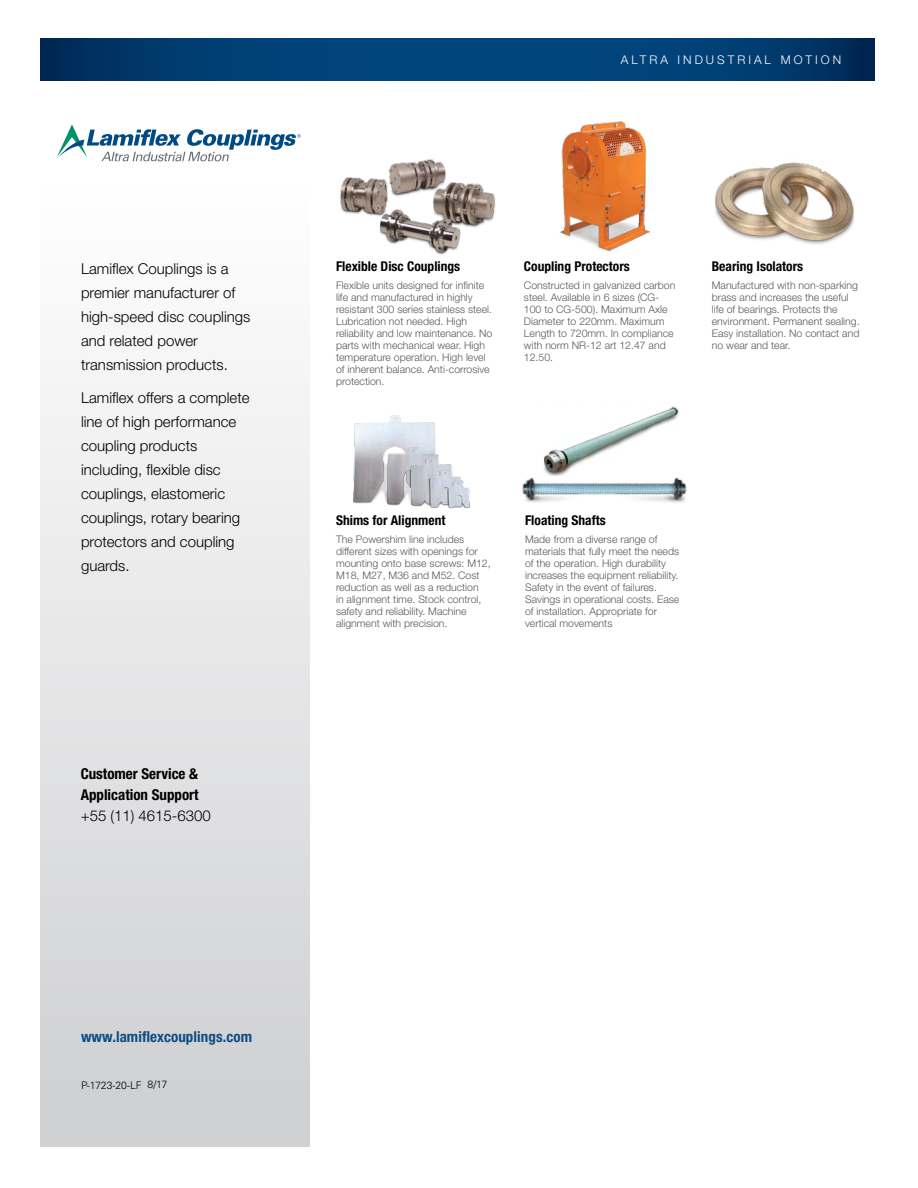
<style>
.page{position:relative;width:918px;height:1188px;background:#fff}
.page>*{position:absolute;margin:0;border:0;box-sizing:border-box;transform-origin:0 0}
._01-intro{font:300 15px/24px "Helvetica Neue LT Std";color:#000}
._02-Name{font:700 condensed 15px/21px "Helvetica Neue LT Std";color:#000}
.address{font:700 condensed 15px "Helvetica Neue LT Std";letter-spacing:.005em;color:#0d4c85}
._02-Name-2{font:700 condensed 13.5px "Helvetica Neue LT Std";color:#000}
.t1{font:300 12px "Helvetica Neue LT Std";letter-spacing:.25em;color:#fff}
._02-Name-3{font:300 10.5px/12px "Helvetica Neue LT Std";color:#58595b}
.address-2{font:300 10.5px "Univers LT Std";color:#000}
.P-Number_ETC{font:300 10.5px "Univers LT Std";color:#000}
.s1{font-weight:300;font-stretch:normal}
</style>
<div class="page">
<svg style="left:40px;top:39px;width:835px;height:41px;background:#003d71"></svg>
<div style="left:40px;top:188px;width:270px;height:959px;background:linear-gradient(to bottom,#fefefe,#cdcfd1)"></div>
<img style="left:340px;top:159px;width:156px;height:96px">
<img style="left:560px;top:121px;width:90px;height:131px">
<img style="left:715px;top:162px;width:139px;height:82px">
<img style="left:353px;top:415px;width:117px;height:94px">
<img style="left:522px;top:477px;width:165px;height:26px">
<img style="left:543px;top:406px;width:136px;height:70px">
<svg style="left:57px;top:124px;width:244px;height:37px"></svg>
<p class="_01-intro" style="left:81px;top:256px;width:171px">Lamiflex Couplings is a premier manufacturer of high-speed disc couplings and related power transmission products.</p>
<p class="_01-intro" style="left:81px;top:385px;width:170px">Lamiflex offers a complete line of high performance coupling products including, flexible disc couplings, elastomeric couplings, rotary bearing protectors and coupling guards.</p>
<p class="_02-Name" style="left:81px;top:763px;width:132px">Customer Service &amp;<br>Application Support <span class="s1">+55 (11) 4615-6300</span></p>
<p class="address" style="left:81px;top:1028px;width:173px">www.lamiflexcouplings.com</p>
<p class="address-2" style="left:81px;top:1079px;width:62px">P-1723-20-LF</p>
<p class="P-Number_ETC" style="left:148px;top:1078px;width:21px">8/17</p>
<p class="t1" style="left:621px;top:52px;width:222px">ALTRA INDUSTRIAL MOTION</p>
<p class="_02-Name-2" style="left:336px;top:258px;width:126px">Flexible Disc Couplings</p>
<p class="_02-Name-3" style="left:336px;top:279px;width:158px">Flexible units designed for infinite life and manufactured in highly resistant 300 series stainless steel.<br>Lubrication not needed. High reliability and low maintenance. No parts with mechanical wear. High temperature operation. High level of inherent balance. Anti-corrosive protection.</p>
<p class="_02-Name-2" style="left:524px;top:258px;width:107px">Coupling Protectors</p>
<p class="_02-Name-3" style="left:524px;top:279px;width:153px">Constructed in galvanized carbon steel. Available in 6 sizes (CG-<br>100 to CG-500). Maximum Axle<br>Diameter to 220mm. Maximum<br>Length to 720mm. In compliance with norm NR-12 art 12.47 and<br>12.50.</p>
<p class="_02-Name-2" style="left:712px;top:258px;width:93px">Bearing Isolators</p>
<p class="_02-Name-3" style="left:712px;top:279px;width:149px">Manufactured with non-sparking brass and increases the useful life of bearings. Protects the environment. Permanent sealing.<br>Easy installation. No contact and no wear and tear.</p>
<p class="_02-Name-2" style="left:336px;top:512px;width:111px">Shims for Alignment</p>
<p class="_02-Name-3" style="left:336px;top:533px;width:156px">The Powershim line includes different sizes with openings for mounting onto base screws: M12,<br>M18, M27, M36 and M52. Cost reduction as well as a reduction<br>in alignment time. Stock control, safety and reliability. Machine alignment with precision.</p>
<p class="_02-Name-2" style="left:525px;top:512px;width:82px">Floating Shafts</p>
<p class="_02-Name-3" style="left:525px;top:533px;width:156px">Made from a diverse range of materials that fully meet the needs of the operation. High durability increases the equipment reliability.<br>Safety in the event of failures.<br>Savings in operational costs. Ease of installation. Appropriate for vertical movements</p>
</div>
